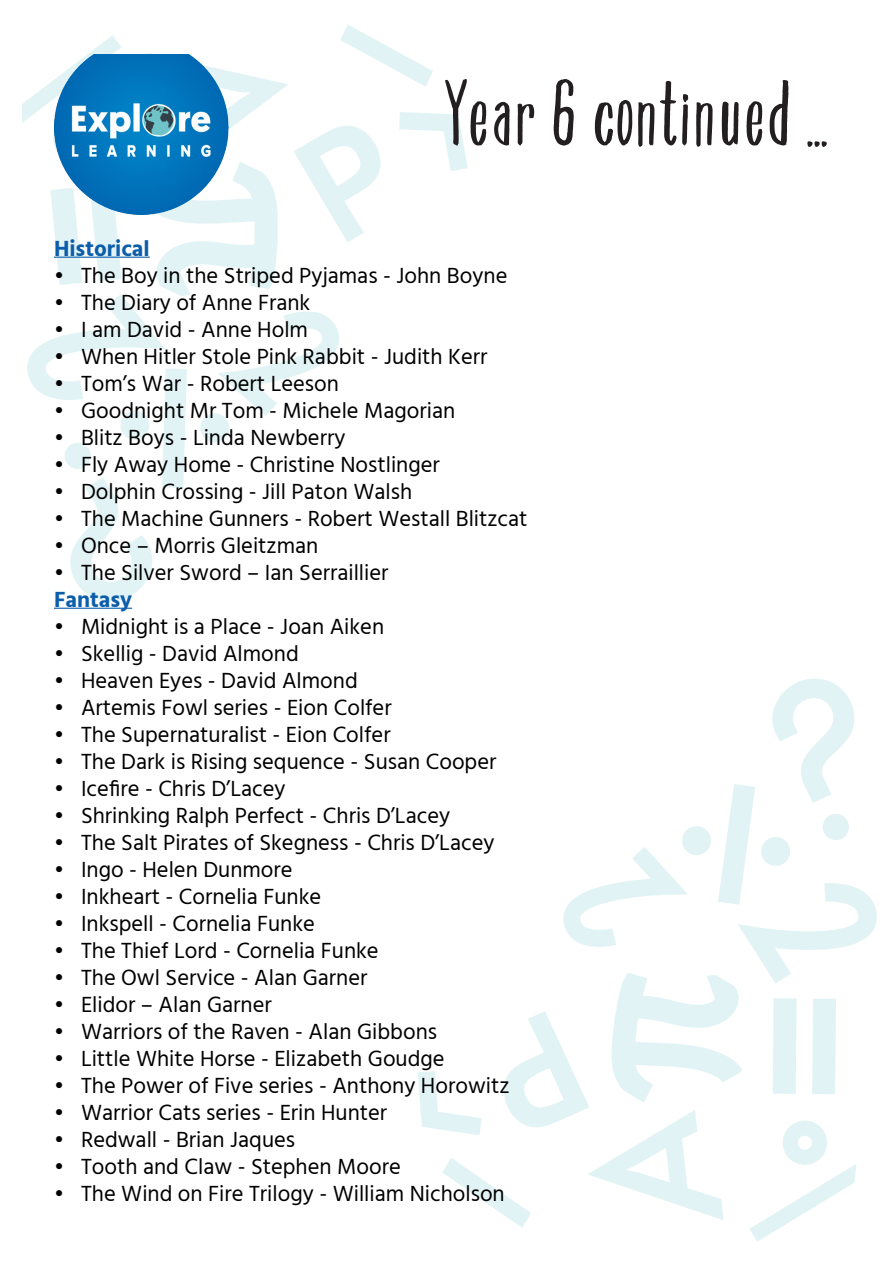
<style>
.page{position:relative;width:893px;height:1263px;background:#fff}
.page>*{position:absolute;margin:0;border:0;box-sizing:border-box;transform-origin:0 0}
.t1{font:96px "Yard Sale";color:#231f20}
.t2{font:22.5px "Hind";color:#000}
.t3{font:700 22.5px "Hind";color:#0c5eaa}
</style>
<div class="page">
<svg style="left:418px;top:678px;width:459px;height:564px"></svg>
<svg style="left:22px;top:25px;width:446px;height:577px"></svg>
<img style="left:54px;top:54px;width:174px;height:160px">
<hr style="left:54px;top:257px;width:96px;height:1px;background:#0c5eaa">
<hr style="left:54px;top:608px;width:78px;height:1px;background:#0c5eaa">
<p class="t1" style="left:444px;top:62px;width:386px">Year 6 continued ...</p>
<p class="t3" style="left:54px;top:235px;width:97px">Historical</p>
<p class="t2" style="left:54px;top:260px;width:455px">• The Boy in the Striped Pyjamas - John Boyne</p>
<p class="t2" style="left:54px;top:287px;width:258px">• The Diary of Anne Frank</p>
<p class="t2" style="left:54px;top:314px;width:256px">• I am David - Anne Holm</p>
<p class="t2" style="left:54px;top:341px;width:435px">• When Hitler Stole Pink Rabbit - Judith Kerr</p>
<p class="t2" style="left:54px;top:368px;width:287px">• Tom’s War - Robert Leeson</p>
<p class="t2" style="left:54px;top:395px;width:403px">• Goodnight Mr Tom - Michele Magorian</p>
<p class="t2" style="left:54px;top:422px;width:293px">• Blitz Boys - Linda Newberry</p>
<p class="t2" style="left:54px;top:449px;width:387px">• Fly Away Home - Christine Nostlinger</p>
<p class="t2" style="left:54px;top:476px;width:360px">• Dolphin Crossing - Jill Paton Walsh</p>
<p class="t2" style="left:54px;top:503px;width:475px">• The Machine Gunners - Robert Westall Blitzcat</p>
<p class="t2" style="left:54px;top:530px;width:266px">• Once – Morris Gleitzman</p>
<p class="t2" style="left:54px;top:557px;width:336px">• The Silver Sword – Ian Serraillier</p>
<p class="t3" style="left:54px;top:586px;width:80px">Fantasy</p>
<p class="t2" style="left:54px;top:611px;width:332px">• Midnight is a Place - Joan Aiken</p>
<p class="t2" style="left:54px;top:638px;width:246px">• Skellig - David Almond</p>
<p class="t2" style="left:54px;top:665px;width:305px">• Heaven Eyes - David Almond</p>
<p class="t2" style="left:54px;top:692px;width:339px">• Artemis Fowl series - Eion Colfer</p>
<p class="t2" style="left:54px;top:719px;width:338px">• The Supernaturalist - Eion Colfer</p>
<p class="t2" style="left:54px;top:746px;width:444px">• The Dark is Rising sequence - Susan Cooper</p>
<p class="t2" style="left:54px;top:773px;width:233px">• Icefire - Chris D’Lacey</p>
<p class="t2" style="left:54px;top:800px;width:398px">• Shrinking Ralph Perfect - Chris D’Lacey</p>
<p class="t2" style="left:54px;top:827px;width:442px">• The Salt Pirates of Skegness - Chris D’Lacey</p>
<p class="t2" style="left:54px;top:854px;width:240px">• Ingo - Helen Dunmore</p>
<p class="t2" style="left:54px;top:881px;width:269px">• Inkheart - Cornelia Funke</p>
<p class="t2" style="left:54px;top:908px;width:262px">• Inkspell - Cornelia Funke</p>
<p class="t2" style="left:54px;top:935px;width:326px">• The Thief Lord - Cornelia Funke</p>
<p class="t2" style="left:54px;top:962px;width:315px">• The Owl Service - Alan Garner</p>
<p class="t2" style="left:54px;top:989px;width:219px">• Elidor – Alan Garner</p>
<p class="t2" style="left:54px;top:1016px;width:385px">• Warriors of the Raven - Alan Gibbons</p>
<p class="t2" style="left:54px;top:1043px;width:392px">• Little White Horse - Elizabeth Goudge</p>
<p class="t2" style="left:54px;top:1070px;width:457px">• The Power of Five series - Anthony Horowitz</p>
<p class="t2" style="left:54px;top:1097px;width:335px">• Warrior Cats series - Erin Hunter</p>
<p class="t2" style="left:54px;top:1124px;width:243px">• Redwall - Brian Jaques</p>
<p class="t2" style="left:54px;top:1151px;width:348px">• Tooth and Claw - Stephen Moore</p>
<p class="t2" style="left:54px;top:1178px;width:452px">• The Wind on Fire Trilogy - William Nicholson</p>
</div>
